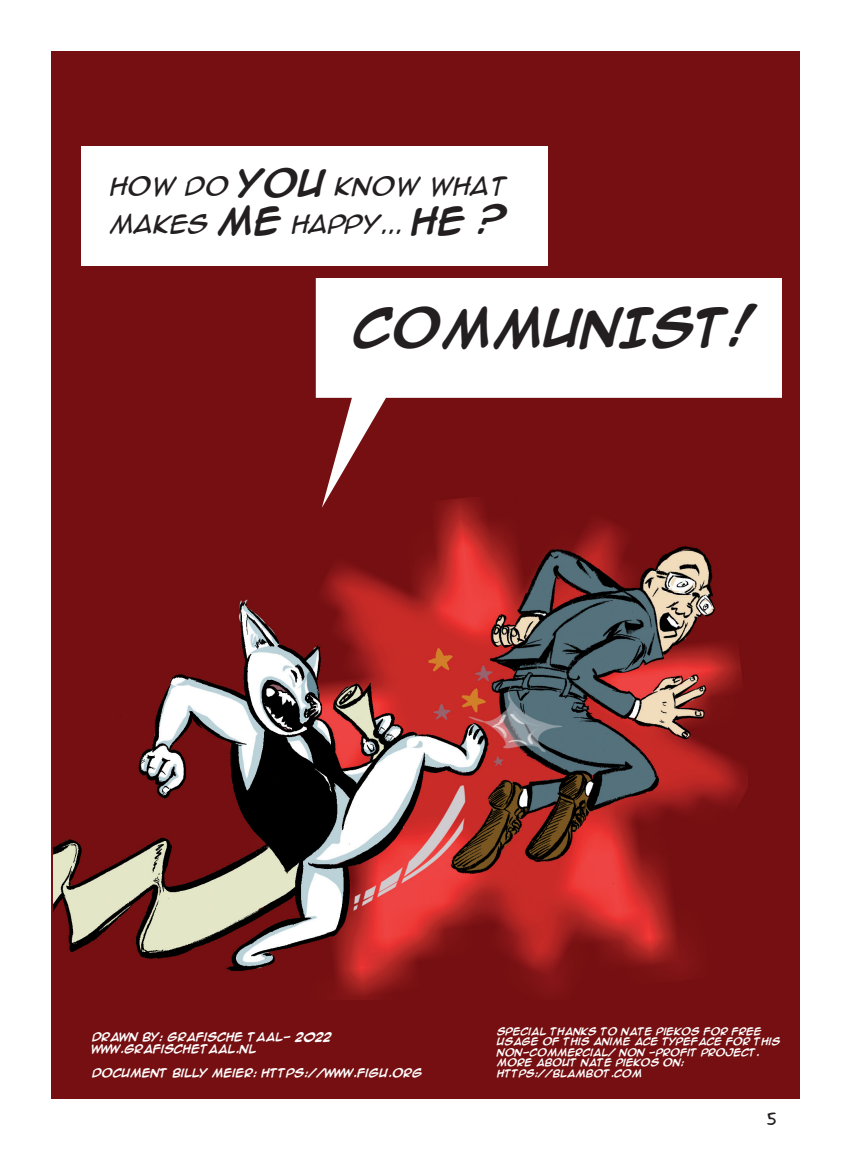
<style>
.page{position:relative;width:851px;height:1152px;background:#fff}
.page>*{position:absolute;margin:0;border:0;box-sizing:border-box;transform-origin:0 0}
.t1{font:700 43.75px "Anime Ace";color:#231f20}
.t2{font:italic 23.75px/37.5px "Anime Ace";color:#231f20}
.t3{font:15px "Anime Ace";color:#231f20}
.t4{font:700 10px/12px "Anime Ace";color:#fff}
.t5{font:700 8.75px/10.5px "Anime Ace";color:#fff}
.s1{font-weight:700;font-style:normal;font-size:31.25px}
.s2{font-family:"Smack Attack BB";font-size:12.5px}
</style>
<div class="page">
<div style="left:51px;top:51px;width:748px;height:1047px;background:#750f11"></div>
<img style="left:53px;top:508px;width:694px;height:491px">
<div style="left:82px;top:146px;width:466px;height:119px;background:#fff"></div>
<svg style="left:316px;top:278px;width:465px;height:230px;fill:#fff"></svg>
<h2 class="t2" style="left:110px;top:168px;width:397px">HOW DO <span class="s1">YOU</span> KNOW WHAT<br>MAKES <span class="s1">ME</span> HAPPY... <span class="s1">HE ?</span></h2>
<h1 class="t1" style="left:354px;top:302px;width:403px">COMMUNIST!</h1>
<p class="t4" style="left:92px;top:1030px;width:241px">DRAWN BY: GRAFISCHE TAAL- <span class="s2">2022<br></span>WWW.GRAFISCHETAAL.NL</p>
<p class="t4" style="left:92px;top:1066px;width:332px">DOCUMENT BILLY MEIER: HTTPS://WWW.FIGU.ORG</p>
<p class="t5" style="left:497px;top:1026px;width:284px">SPECIAL THANKS TO NATE PIEKOS FOR FREE USAGE OF THIS ANIME ACE TYPEFACE FOR THIS NON-COMMERCIAL/ NON -PROFIT PROJECT.<br>MORE ABOUT NATE PIEKOS ON:<br>HTTPS://BLAMBOT.COM</p>
<h3 class="t3" style="left:766px;top:1110px;width:11px">5</h3>
</div>
